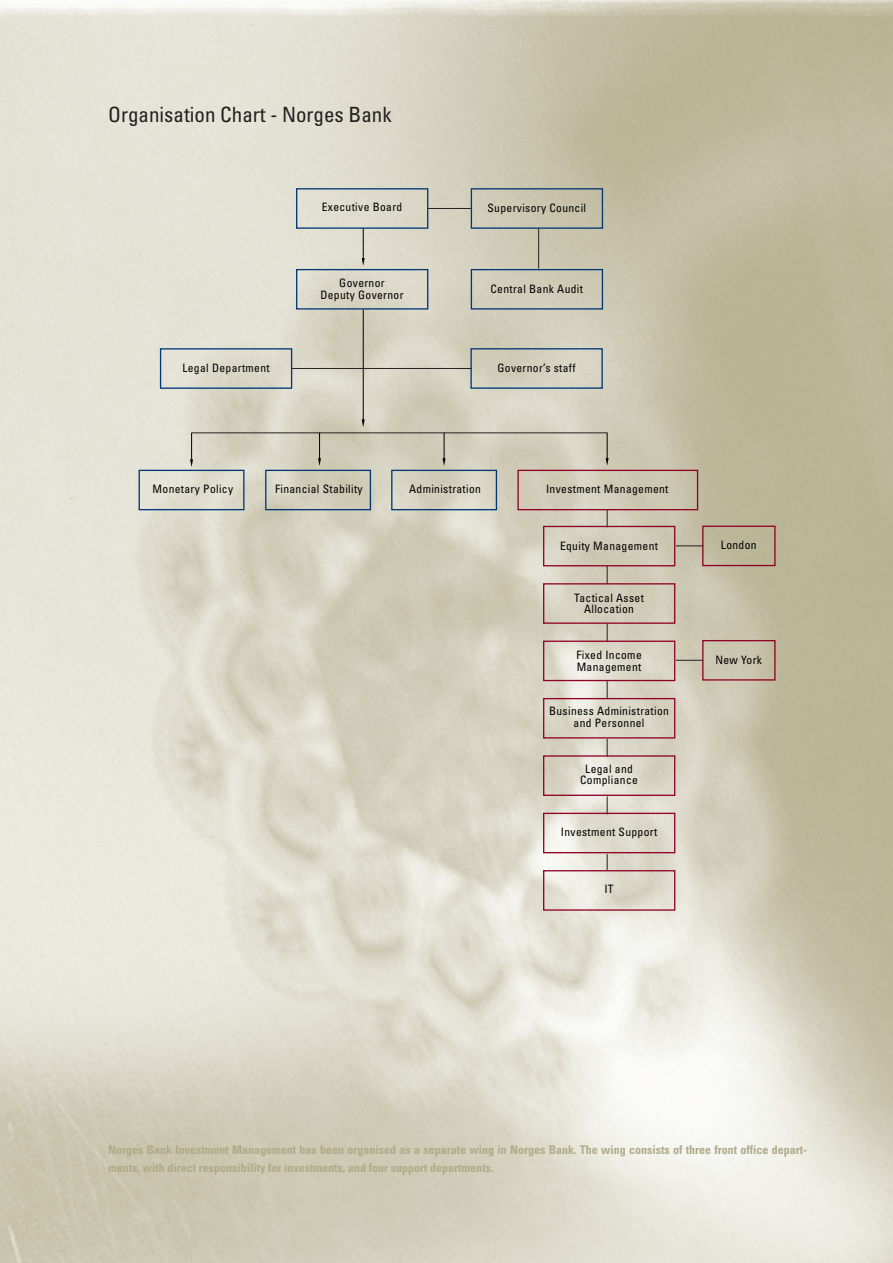
<style>
.page{position:relative;width:893px;height:1263px;background:#fff}
.page>*{position:absolute;margin:0;border:0;box-sizing:border-box;transform-origin:0 0}
.t1{font:condensed 21px "Univers";color:#231f20}
.t2{font:700 condensed 12px/18.8px "Univers";color:#aeab88}
.t3{font:condensed 11.55px/11.6px "Univers";letter-spacing:.03em;color:#000;text-align:center}
</style>
<div class="page">
<img style="left:0;top:0;width:892px;height:1263px">
<hr style="left:292px;top:368px;width:180px;height:1px;background:#231f20">
<hr style="left:428px;top:208px;width:44px;height:1px;background:#231f20">
<hr style="left:191px;top:433px;width:416px;height:1px;background:#231f20">
<hr style="left:363px;top:228px;width:1px;height:32px;background:#000">
<svg style="left:362px;top:258px;width:2px;height:7px"></svg>
<hr style="left:363px;top:310px;width:1px;height:111px;background:#000">
<svg style="left:362px;top:419px;width:2px;height:8px"></svg>
<div style="left:296px;top:188px;width:132px;height:41px;border:1px solid #013775"></div>
<div style="left:296px;top:269px;width:132px;height:41px;border:1px solid #013775"></div>
<div style="left:470px;top:269px;width:133px;height:41px;border:1px solid #013775"></div>
<div style="left:470px;top:348px;width:132px;height:41px;border:1px solid #013775"></div>
<hr style="left:538px;top:228px;width:1px;height:41px;background:#231f20">
<svg style="left:607px;top:681px;width:1px;height:17px"></svg>
<svg style="left:607px;top:739px;width:1px;height:16px"></svg>
<svg style="left:607px;top:796px;width:1px;height:17px"></svg>
<svg style="left:607px;top:854px;width:1px;height:16px"></svg>
<svg style="left:676px;top:660px;width:26px;height:1px"></svg>
<svg style="left:138px;top:433px;width:359px;height:78px;background:#cdccbe"></svg>
<svg style="left:517px;top:433px;width:186px;height:208px;background:#ccc2b1"></svg>
<div style="left:543px;top:641px;width:132px;height:40px;border:1px solid #900126"></div>
<div style="left:543px;top:698px;width:132px;height:41px;border:1px solid #900126"></div>
<div style="left:543px;top:755px;width:132px;height:41px;border:1px solid #900126"></div>
<div style="left:543px;top:813px;width:132px;height:40px;border:1px solid #900126"></div>
<div style="left:543px;top:870px;width:132px;height:41px;border:1px solid #900126"></div>
<div style="left:702px;top:640px;width:73px;height:41px;border:1px solid #900126"></div>
<div style="left:702px;top:526px;width:73px;height:40px;border:1px solid #900126"></div>
<div style="left:470px;top:188px;width:133px;height:41px;border:1px solid #013775"></div>
<div style="left:160px;top:348px;width:132px;height:41px;border:1px solid #013775"></div>
<h1 class="t1" style="left:108px;top:107px;width:285px">Organisation Chart - Norges Bank</h1>
<p class="t3" style="left:322px;top:202px;width:82px">Executive Board</p>
<p class="t3" style="left:487px;top:204px;width:100px">Supervisory Council</p>
<p class="t3" style="left:182px;top:364px;width:89px">Legal Department</p>
<p class="t3" style="left:320px;top:278px;width:85px">Governor<br>Deputy Governor</p>
<p class="t3" style="left:490px;top:284px;width:94px">Central Bank Audit</p>
<p class="t3" style="left:497px;top:364px;width:80px">Governor’s staff</p>
<p class="t3" style="left:153px;top:484px;width:82px">Monetary Policy</p>
<p class="t3" style="left:275px;top:484px;width:89px">Financial Stability</p>
<p class="t3" style="left:409px;top:484px;width:73px">Administration</p>
<p class="t3" style="left:546px;top:484px;width:124px">Investment Management</p>
<p class="t3" style="left:560px;top:541px;width:99px">Equity Management</p>
<p class="t3" style="left:574px;top:593px;width:71px">Tactical Asset<br>Allocation</p>
<p class="t3" style="left:576px;top:650px;width:67px;text-align:left">Fixed Income<br>Management</p>
<p class="t3" style="left:549px;top:706px;width:121px">Business Administration and Personnel</p>
<p class="t3" style="left:580px;top:764px;width:59px">Legal and<br>Compliance</p>
<p class="t3" style="left:561px;top:827px;width:98px">Investment Support</p>
<p class="t3" style="left:604px;top:885px;width:11px">IT</p>
<p class="t3" style="left:720px;top:541px;width:37px">London</p>
<p class="t3" style="left:715px;top:655px;width:48px">New York</p>
<p class="t2" style="left:108px;top:1141px;width:700px">Norges Bank Investment Management has been organised as a separate wing in Norges Bank. The wing consists of three front office depart&shy;ments, with direct responsibility for investments, and four support departments.</p>
</div>
